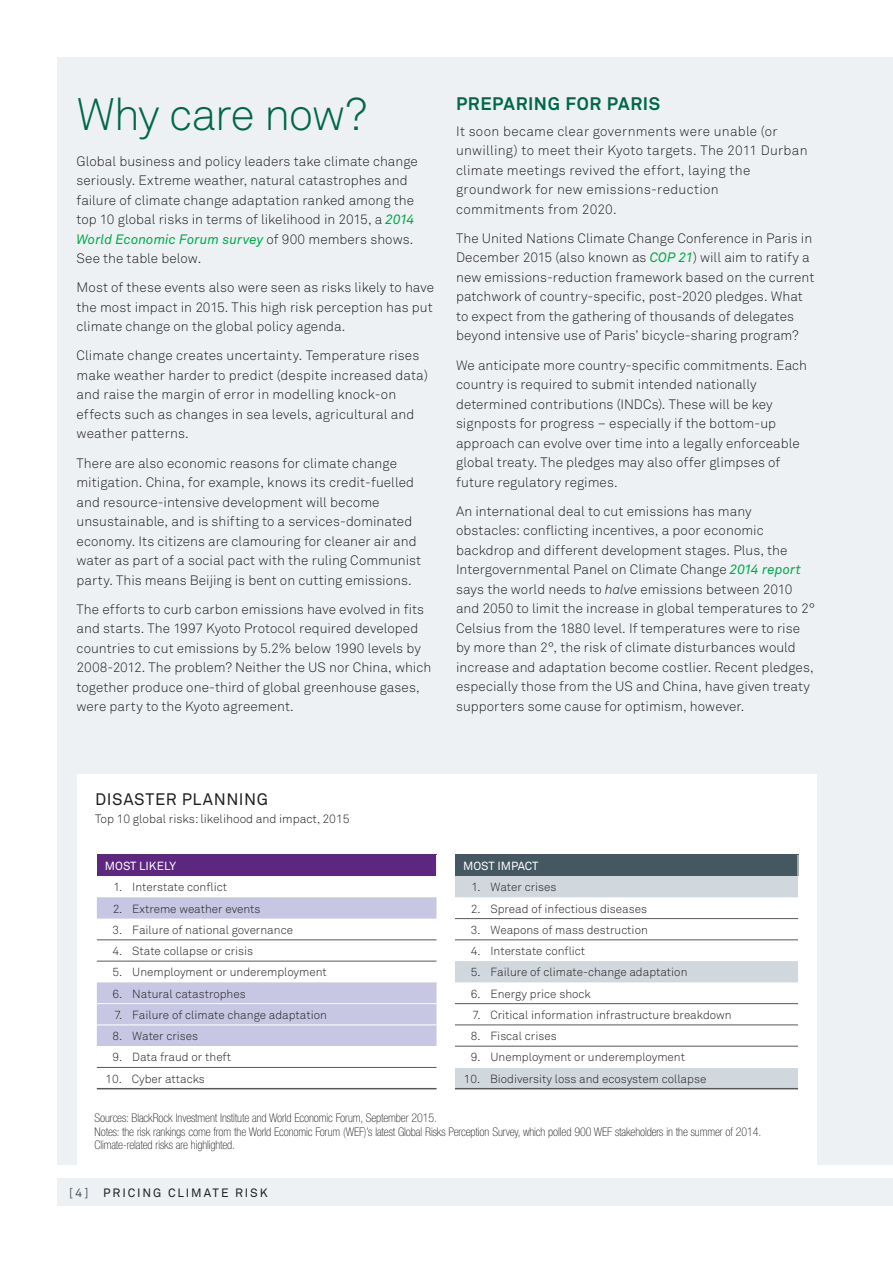
<style>
.page{position:relative;width:893px;height:1263px;background:#fff}
.page>*{position:absolute;margin:0;border:0;box-sizing:border-box;transform-origin:0 0}
.t1{font:45px "Akkurat Light Pro";letter-spacing:-.035em;color:#006847}
.t2{font:700 18px "Akkurat Pro";letter-spacing:.035em;color:#006847}
.t3{font:16.5px "Akkurat Pro";letter-spacing:.035em;color:#231f20}
.t4{font:13.5px/19.5px "Akkurat Light Pro";letter-spacing:.005em;color:#231f20}
.t5{font:italic 13.5px "Akkurat Pro";letter-spacing:.005em;color:#00ab4d}
.t6{font:100 condensed 12px/13.5px "Helvetica Neue LT Std";letter-spacing:-.01em;color:#231f20}
.t7{font:12px "Akkurat Light Pro";color:#231f20}
.t8{font:12px "Akkurat Pro";letter-spacing:.155em;color:#231f20}
.t9{font:11.7px "Akkurat Light Pro";color:#231f20}
.t10{font:11.7px "Akkurat Pro";color:#fff}
.s1{font-family:"Akkurat Pro";font-style:italic;color:#00ab4d}
.s2{font-family:"Akkurat Light Pro";font-style:normal;color:#231f20}
.s3{font-style:italic}
.s4{color:#455760}
</style>
<div class="page">
<div style="left:57px;top:57px;width:836px;height:1108px;background:#edf1f3"></div>
<div style="left:57px;top:1178px;width:836px;height:27px;background:#edf1f3"></div>
<div style="left:77px;top:774px;width:739px;height:393px;background:#fff"></div>
<div style="left:97px;top:855px;width:340px;height:21px;background:#5d277f"></div>
<svg style="left:97px;top:897px;width:340px;height:149px;fill:#c7c7e3"></svg>
<svg style="left:436px;top:855px;width:1px;height:21px"></svg>
<hr style="left:97px;top:1003px;width:340px;height:1px;background:#fff">
<hr style="left:97px;top:1024px;width:340px;height:1px;background:#fff">
<hr style="left:97px;top:939px;width:340px;height:1px;background:#57585a">
<hr style="left:97px;top:961px;width:340px;height:1px;background:#57585a">
<hr style="left:97px;top:1067px;width:340px;height:1px;background:#57585a">
<hr style="left:97px;top:1088px;width:340px;height:1px;background:#57585a">
<div style="left:455px;top:855px;width:343px;height:21px;background:#455760"></div>
<svg style="left:455px;top:876px;width:343px;height:212px"></svg>
<div style="left:455px;top:1046px;width:343px;height:21px;background:#fff"></div>
<svg style="left:798px;top:855px;width:1px;height:21px"></svg>
<hr style="left:455px;top:918px;width:343px;height:1px;background:#57585a">
<hr style="left:455px;top:939px;width:343px;height:1px;background:#57585a">
<hr style="left:455px;top:1003px;width:343px;height:1px;background:#57585a">
<hr style="left:455px;top:1025px;width:343px;height:1px;background:#57585a">
<hr style="left:455px;top:1046px;width:343px;height:1px;background:#57585a">
<hr style="left:455px;top:1088px;width:343px;height:1px;background:#57585a">
<h1 class="t1" style="left:77px;top:87px;width:292px">Why care now?</h1>
<p class="t4" style="left:77px;top:151px;width:343px">Global business and policy leaders take climate change seriously. Extreme weather, natural catastrophes and failure of climate change adaptation ranked among the top 10 global risks in terms of likelihood in 2015, a <span class="s1">2014</span></p>
<p class="t5" style="left:77px;top:231px;width:338px">World Economic Forum survey <span class="s2">of 900 members shows.</span></p>
<p class="t4" style="left:77px;top:244px;width:359px;line-height:29.2px">See the table below.<br>Most of these events also were seen as risks likely to have</p>
<p class="t4" style="left:77px;top:297px;width:358px">the most impact in 2015. This high risk perception has put climate change on the global policy agenda.</p>
<p class="t4" style="left:77px;top:346px;width:353px">Climate change creates uncertainty. Temperature rises make weather harder to predict (despite increased data) and raise the margin of error in modelling knock-on effects such as changes in sea levels, agricultural and weather patterns.</p>
<p class="t4" style="left:77px;top:453px;width:346px">There are also economic reasons for climate change mitigation. China, for example, knows its credit-fuelled and resource-intensive development will become unsustainable, and is shifting to a services-dominated economy. Its citizens are clamouring for cleaner air and water as part of a social pact with the ruling Communist party. This means Beijing is bent on cutting emissions.</p>
<p class="t4" style="left:77px;top:600px;width:356px">The efforts to curb carbon emissions have evolved in fits and starts. The 1997 Kyoto Protocol required developed countries to cut emissions by 5.2% below 1990 levels by 2008-2012. The problem? Neither the US nor China, which together produce one-third of global greenhouse gases, were party to the Kyoto agreement.</p>
<h2 class="t2" style="left:456px;top:92px;width:206px">PREPARING FOR PARIS</h2>
<p class="t4" style="left:456px;top:122px;width:353px">It soon became clear governments were unable (or unwilling) to meet their Kyoto targets. The 2011 Durban climate meetings revived the effort, laying the groundwork for new emissions-reduction commitments from 2020.</p>
<p class="t4" style="left:456px;top:229px;width:360px">The United Nations Climate Change Conference in Paris in December 2015 (also known as <span class="s1">COP 21</span>) will aim to ratify a new emissions-reduction framework based on the current patchwork of country-specific, post-2020 pledges. What to expect from the gathering of thousands of delegates beyond intensive use of Paris’ bicycle-sharing program?</p>
<p class="t4" style="left:456px;top:355px;width:353px">We anticipate more country-specific commitments. Each country is required to submit intended nationally determined contributions (INDCs). These will be key signposts for progress – especially if the bottom-up approach can evolve over time into a legally enforceable global treaty. The pledges may also offer glimpses of future regulatory regimes.</p>
<p class="t4" style="left:456px;top:502px;width:361px">An international deal to cut emissions has many obstacles: conflicting incentives, a poor economic backdrop and different development stages. Plus, the Intergovernmental Panel on Climate Change <span class="s1">2014 report </span>says the world needs to <span class="s3">halve</span> emissions between 2010 and 2050 to limit the increase in global temperatures to 2° Celsius from the 1880 level. If temperatures were to rise by more than 2°, the risk of climate disturbances would increase and adaptation become costlier. Recent pledges, especially those from the US and China, have given treaty supporters some cause for optimism, however.</p>
<p class="t3" style="left:95px;top:790px;width:174px">DISASTER PLANNING</p>
<p class="t7" style="left:95px;top:812px;width:256px">Top 10 global risks: likelihood and impact, 2015</p>
<p class="t10" style="left:105px;top:859px;width:73px">MOST LIKELY</p>
<p class="t9" style="left:113px;top:880px;width:115px">1. Interstate conflict</p>
<p class="t9" style="left:113px;top:901px;width:149px">2. Extreme weather events</p>
<p class="t9" style="left:113px;top:923px;width:182px">3. Failure of national governance</p>
<p class="t9" style="left:113px;top:944px;width:142px">4. State collapse or crisis</p>
<p class="t9" style="left:113px;top:965px;width:216px">5. Unemployment or underemployment</p>
<p class="t9" style="left:113px;top:986px;width:135px">6. Natural catastrophes</p>
<p class="t9" style="left:114px;top:1008px;width:214px">7. Failure of climate change adaptation</p>
<p class="t9" style="left:113px;top:1029px;width:87px">8. Water crises</p>
<p class="t9" style="left:113px;top:1050px;width:120px">9. Data fraud or theft</p>
<p class="t9" style="left:105px;top:1071px;width:101px">10. Cyber attacks</p>
<p class="t10" style="left:463px;top:859px;width:77px">MOST IMPACT</p>
<p class="t9" style="left:472px;top:880px;width:86px">1. Water crises</p>
<p class="t9" style="left:471px;top:901px;width:178px">2. Spread of infectious diseases</p>
<p class="t9" style="left:471px;top:923px;width:179px">3. Weapons of mass destruction</p>
<p class="t9" style="left:471px;top:944px;width:116px">4. Interstate conflict</p>
<p class="t9" style="left:471px;top:965px;width:218px">5. Failure of climate-change adaptation</p>
<p class="t9" style="left:471px;top:986px;width:121px">6. Energy price shock</p>
<p class="t9" style="left:473px;top:1008px;width:261px">7. Critical information infrastructure breakdown</p>
<p class="t9" style="left:471px;top:1029px;width:87px">8. Fiscal crises</p>
<p class="t9" style="left:471px;top:1050px;width:216px">9. Unemployment or underemployment</p>
<p class="t9" style="left:464px;top:1071px;width:244px">10. Biodiversity loss and ecosystem collapse</p>
<p class="t6" style="left:95px;top:1111px;width:668px">Sources: BlackRock Investment Institute and World Economic Forum, September 2015.<br>Notes: the risk rankings come from the World Economic Forum (WEF)’s latest Global Risks Perception Survey, which polled 900 WEF stakeholders in the summer of 2014.<br>Climate-related risks are highlighted.</p>
<p class="t8" style="left:69px;top:1185px;width:200px"><span class="s4">[4]</span> PRICING CLIMATE RISK</p>
</div>
